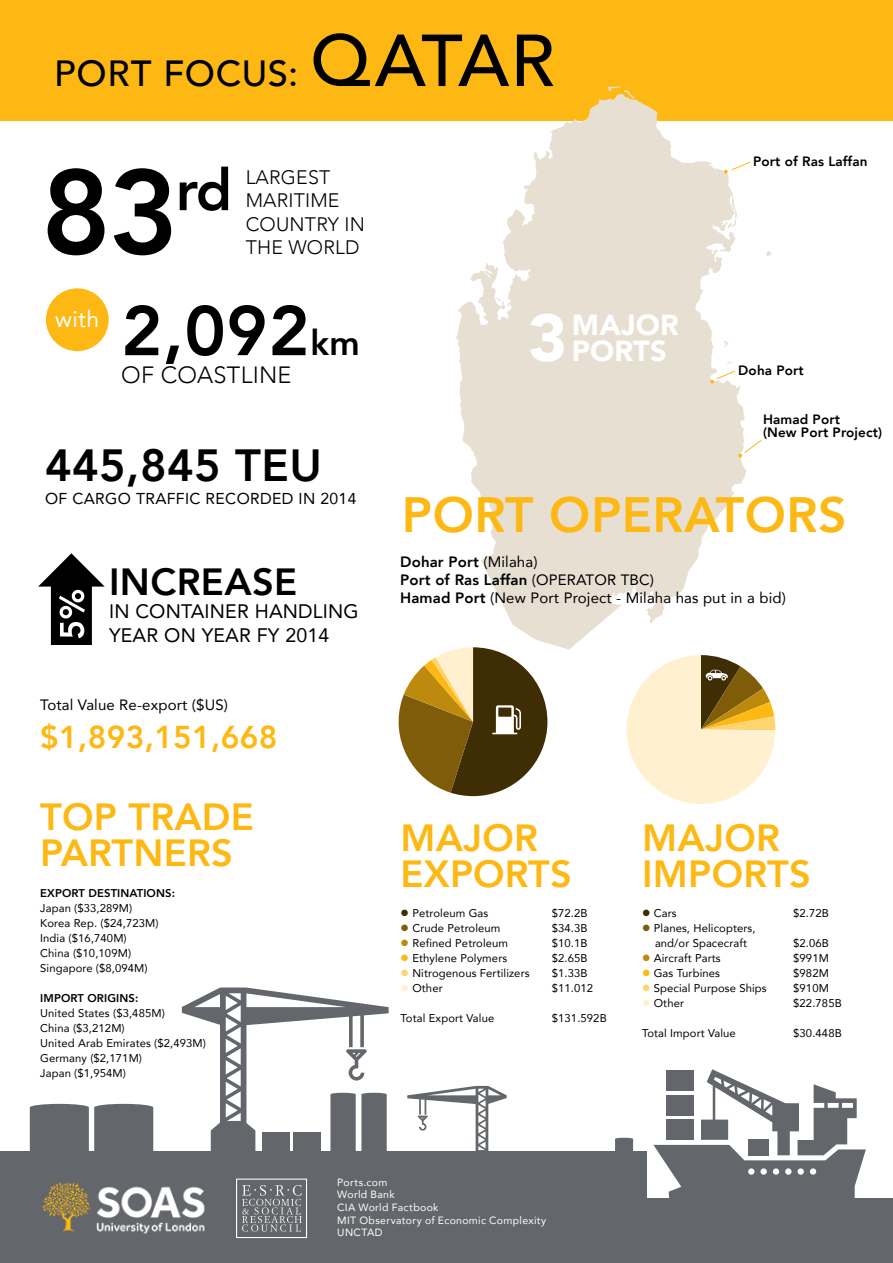
<style>
.page{position:relative;width:893px;height:1263px;background:#fff}
.page>*{position:absolute;margin:0;border:0;box-sizing:border-box;transform-origin:0 0}
.t1{font:800 118.95px "Avenir";color:#000}
.t2{font:800 69.75px "Avenir";color:#000}
.t3{font:900 66px "Avenir";color:#fff}
.t4{font:800 49.5px "Avenir";letter-spacing:.01em;color:#fdb813}
.t5{font:800 45px "Avenir";letter-spacing:.01em;color:#000}
.t6{font:800 37.8px/36px "Avenir";letter-spacing:.005em;color:#fdb813}
.t7{font:800 37.8px "Avenir";letter-spacing:.01em;color:#000}
.t8{font:500 36.3px "Avenir";letter-spacing:.02em;color:#000}
.t9{font:800 31.5px "Avenir";letter-spacing:.01em;color:#fdb813}
.t10{font:900 28.95px/26.4px "Avenir";letter-spacing:.01em;color:#fff}
.t11{font:300 23.55px "Avenir";letter-spacing:.01em;color:#000}
.t12{font:22.8px "Avenir";color:#fff}
.t13{font:19.5px/23.4px "Avenir";letter-spacing:.01em;color:#000}
.t14{font:300 19.5px/23.4px "Avenir";letter-spacing:.01em;color:#000}
.t15{font:15.75px "Avenir";letter-spacing:.02em;color:#000}
.t16{font:15px/18px "Avenir";letter-spacing:.01em;color:#000}
.t17{font:800 13.5px/13.5px "Avenir";letter-spacing:.01em;color:#000}
.t18{font:11.25px/15px "Avenir";letter-spacing:.01em;color:#000}
.t19{font:800 11.25px "Avenir";letter-spacing:.01em;color:#000}
.t20{font:10.5px/12.6px "Avenir";letter-spacing:.03em;color:#fff}
.s1{font-size:72.6px}
.s2{font-size:34.8px}
.s3{font-weight:800}
.s4{color:#3f2e05}
.s5{color:#7f5c0a}
.s6{color:#be8a0e}
.s7{color:#fdb813}
.s8{color:#fed471}
.s9{color:#fff1d0}
</style>
<div class="page">
<div style="left:0;top:0;width:893px;height:121px;background:#fdb813"></div>
<svg style="left:456px;top:86px;width:290px;height:564px;fill:#e7e0d2"></svg>
<svg style="left:767px;top:251px;width:4px;height:5px"></svg>
<svg style="left:407px;top:1086px;width:100px;height:65px"></svg>
<svg style="left:30px;top:1104px;width:123px;height:47px;background:#6b6e72"></svg>
<svg style="left:615px;top:1138px;width:18px;height:13px"></svg>
<svg style="left:182px;top:987px;width:207px;height:164px"></svg>
<div style="left:0;top:1151px;width:892px;height:112px;background:#63666a"></div>
<div style="left:647px;top:1140px;width:246px;height:57px;background:#fff"></div>
<div style="left:294px;top:1132px;width:27px;height:20px;background:#63666a"></div>
<div style="left:262px;top:1132px;width:27px;height:20px;background:#63666a"></div>
<svg style="left:653px;top:1069px;width:213px;height:129px"></svg>
<img style="left:42px;top:1182px;width:163px;height:52px">
<svg style="left:236px;top:1178px;width:71px;height:60px"></svg>
<div style="left:46px;top:288px;width:63px;height:63px;background:#fdb813;border-radius:50%"></div>
<svg style="left:38px;top:553px;width:67px;height:92px"></svg>
<svg style="left:710px;top:370px;width:26px;height:13px"></svg>
<svg style="left:724px;top:161px;width:27px;height:13px"></svg>
<svg style="left:738px;top:439px;width:24px;height:18px"></svg>
<svg style="left:398px;top:647px;width:149px;height:149px"></svg>
<svg style="left:626px;top:655px;width:149px;height:149px"></svg>
<h3 class="t8" style="left:54px;top:42px;width:502px">PORT FOCUS: <span class="s1">QATAR</span></h3>
<h1 class="t1" style="left:41px;top:120px;width:193px">83<sup>rd</sup></h1>
<h3 class="t14" style="left:246px;top:166px;width:121px">LARGEST<br>MARITIME<br>COUNTRY IN<br>THE WORLD</h3>
<h3 class="t12" style="left:55px;top:300px;width:45px">with</h3>
<h2 class="t2" style="left:121px;top:277px;width:240px">2,092<span class="s2">km</span></h2>
<h3 class="t11" style="left:121px;top:361px;width:172px">OF COASTLINE</h3>
<h3 class="t3" style="left:528px;top:282px;width:41px">3</h3>
<h3 class="t10" style="left:572px;top:311px;width:109px">MAJOR<br>PORTS</h3>
<p class="t17" style="left:753px;top:155px;width:116px">Port of Ras Laffan</p>
<p class="t17" style="left:738px;top:363px;width:67px">Doha Port</p>
<p class="t17" style="left:763px;top:412px;width:121px">Hamad Port<br>(New Port Project)</p>
<h3 class="t5" style="left:45px;top:430px;width:278px">445,845 TEU</h3>
<h3 class="t15" style="left:45px;top:485px;width:313px">OF CARGO TRAFFIC RECORDED IN 2014</h3>
<h3 class="t7" style="left:109px;top:552px;width:190px">INCREASE</h3>
<h3 class="t13" style="left:109px;top:599px;width:251px">IN CONTAINER HANDLING<br>YEAR ON YEAR FY 2014</h3>
<h3 class="t16" style="left:40px;top:695px;width:189px">Total Value Re-export ($US)</h3>
<h3 class="t9" style="left:40px;top:712px;width:239px">$1,893,151,668</h3>
<h3 class="t6" style="left:40px;top:799px;width:215px">TOP TRADE<br>PARTNERS</h3>
<p class="t19" style="left:40px;top:884px;width:136px">EXPORT DESTINATIONS:</p>
<p class="t18" style="left:40px;top:900px;width:120px">Japan ($33,289M)<br>Korea Rep. ($24,723M)<br>India ($16,740M)<br>China ($10,109M)<br>Singapore ($8,094M)</p>
<p class="t19" style="left:40px;top:989px;width:100px">IMPORT ORIGINS:</p>
<p class="t18" style="left:40px;top:1005px;width:167px">United States ($3,485M)<br>China ($3,212M)<br>United Arab Emirates ($2,493M)<br>Germany ($2,171M)<br>Japan ($1,954M)</p>
<h3 class="t4" style="left:402px;top:477px;width:446px">PORT OPERATORS</h3>
<h3 class="t16" style="left:400px;top:553px;width:387px"><span class="s3">Dohar Port</span> (Milaha)<br><span class="s3">Port of Ras Laffan</span> (OPERATOR TBC)<br><span class="s3">Hamad Port</span> (New Port Project - Milaha has put in a bid)</h3>
<h3 class="t6" style="left:401px;top:819px;width:173px">MAJOR<br>EXPORTS</h3>
<p class="t18" style="left:401px;top:905px;width:89px"><span class="s4">●</span> Petroleum Gas</p>
<p class="t18" style="left:552px;top:905px;width:37px">$72.2B</p>
<p class="t18" style="left:401px;top:920px;width:101px"><span class="s5">●</span> Crude Petroleum</p>
<p class="t18" style="left:552px;top:920px;width:37px">$34.3B</p>
<p class="t18" style="left:401px;top:935px;width:109px"><span class="s6">●</span> Refined Petroleum</p>
<p class="t18" style="left:552px;top:935px;width:37px">$10.1B</p>
<p class="t18" style="left:401px;top:950px;width:108px"><span class="s7">●</span> Ethylene Polymers</p>
<p class="t18" style="left:552px;top:950px;width:37px">$2.65B</p>
<p class="t18" style="left:401px;top:965px;width:130px"><span class="s8">●</span> Nitrogenous Fertilizers</p>
<p class="t18" style="left:552px;top:965px;width:37px">$1.33B</p>
<p class="t18" style="left:401px;top:980px;width:44px"><span class="s9">●</span> Other</p>
<p class="t18" style="left:552px;top:980px;width:43px">$11.012</p>
<p class="t18" style="left:401px;top:1010px;width:95px">Total Export Value</p>
<p class="t18" style="left:552px;top:1010px;width:56px">$131.592B</p>
<h3 class="t6" style="left:642px;top:819px;width:170px">MAJOR<br>IMPORTS</h3>
<p class="t18" style="left:642px;top:905px;width:36px"><span class="s4">●</span> Cars</p>
<p class="t18" style="left:793px;top:905px;width:37px">$2.72B</p>
<p class="t18" style="left:642px;top:920px;width:115px;text-align:center"><span class="s5">●</span> Planes, Helicopters, and/or Spacecraft</p>
<p class="t18" style="left:793px;top:935px;width:37px">$2.06B</p>
<p class="t18" style="left:642px;top:950px;width:80px"><span class="s6">●</span> Aircraft Parts</p>
<p class="t18" style="left:793px;top:950px;width:37px">$991M</p>
<p class="t18" style="left:642px;top:965px;width:80px"><span class="s7">●</span> Gas Turbines</p>
<p class="t18" style="left:793px;top:965px;width:37px">$982M</p>
<p class="t18" style="left:642px;top:980px;width:126px"><span class="s8">●</span> Special Purpose Ships</p>
<p class="t18" style="left:793px;top:980px;width:37px">$910M</p>
<p class="t18" style="left:642px;top:995px;width:44px"><span class="s9">●</span> Other</p>
<p class="t18" style="left:793px;top:995px;width:50px">$22.785B</p>
<p class="t18" style="left:642px;top:1025px;width:95px">Total Import Value</p>
<p class="t18" style="left:793px;top:1025px;width:50px">$30.448B</p>
<p class="t20" style="left:337px;top:1175px;width:211px">Ports.com<br>World Bank<br>CIA World Factbook<br>MIT Observatory of Economic Complexity<br>UNCTAD</p>
</div>
